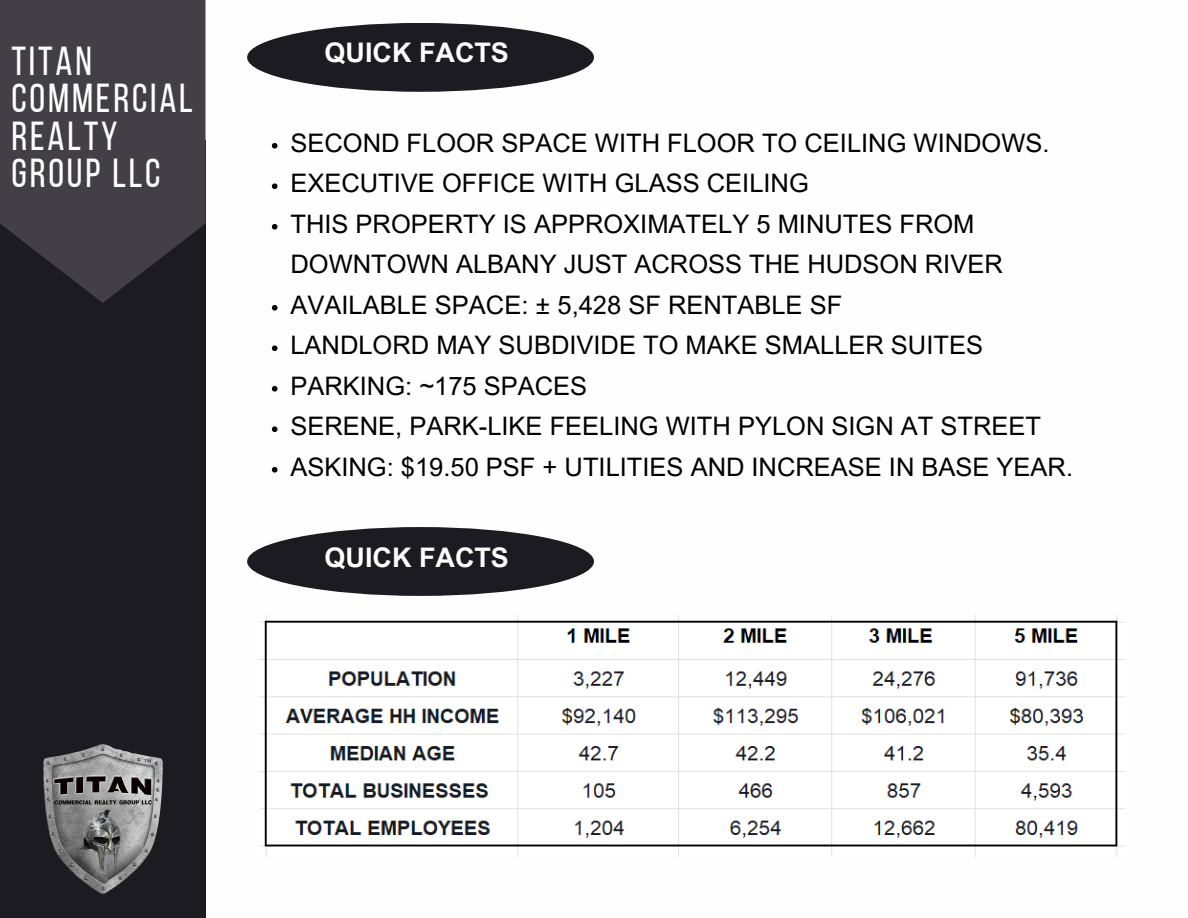
<style>
.page{position:relative;width:1188px;height:918px;background:#fff}
.page>*{position:absolute;margin:0;border:0;box-sizing:border-box;transform-origin:0 0}
.t1{font:40.35px/37.5px "Bebas Neue";letter-spacing:.07em;color:#fefefe}
.t2{font:700 27px "Arial MT Pro";color:#fefefe}
.t3{font:25.5px/40.5px "Arial MT Pro";color:#000}
</style>
<div class="page">
<svg style="left:272px;top:143px;width:5px;height:6px"></svg>
<svg style="left:272px;top:183px;width:5px;height:6px"></svg>
<svg style="left:272px;top:224px;width:5px;height:6px"></svg>
<svg style="left:272px;top:305px;width:5px;height:6px"></svg>
<svg style="left:272px;top:345px;width:5px;height:6px"></svg>
<svg style="left:272px;top:386px;width:5px;height:6px"></svg>
<svg style="left:272px;top:426px;width:5px;height:6px"></svg>
<svg style="left:272px;top:467px;width:5px;height:6px"></svg>
<div style="left:0;top:141px;width:206px;height:777px;background:#1c1b21"></div>
<svg style="left:0;top:0;width:206px;height:303px;background:#3d3b41"></svg>
<img style="left:43px;top:744px;width:120px;height:150px">
<div style="left:247px;top:23px;width:347px;height:69px;background:#1c1b21;border-radius:50%"></div>
<div style="left:247px;top:527px;width:347px;height:69px;background:#1c1b21;border-radius:50%"></div>
<img style="left:260px;top:615px;width:864px;height:242px">
<p class="t1" style="left:11px;top:46px;width:183px">TITAN<br>COMMERCIAL<br>REALTY<br>GROUP LLC</p>
<p class="t2" style="left:325px;top:43px;width:186px">QUICK FACTS</p>
<h1 class="t3" style="left:290px;top:126px;width:761px">SECOND FLOOR SPACE WITH FLOOR TO CEILING WINDOWS.</h1>
<p class="t3" style="left:290px;top:166px;width:520px">EXECUTIVE OFFICE WITH GLASS CEILING</p>
<h2 class="t3" style="left:290px;top:207px;width:714px">THIS PROPERTY IS APPROXIMATELY 5 MINUTES FROM<br>DOWNTOWN ALBANY JUST ACROSS THE HUDSON RIVER</h2>
<p class="t3" style="left:290px;top:288px;width:553px">AVAILABLE SPACE: ± 5,428 SF RENTABLE SF</p>
<p class="t3" style="left:290px;top:328px;width:694px">LANDLORD MAY SUBDIVIDE TO MAKE SMALLER SUITES</p>
<p class="t3" style="left:290px;top:369px;width:298px">PARKING: ~175 SPACES</p>
<p class="t3" style="left:290px;top:409px;width:752px">SERENE, PARK-LIKE FEELING WITH PYLON SIGN AT STREET</p>
<p class="t3" style="left:290px;top:450px;width:784px">ASKING: $19.50 PSF + UTILITIES AND INCREASE IN BASE YEAR.</p>
<h2 class="t2" style="left:325px;top:547px;width:186px">QUICK FACTS</h2>
</div>
